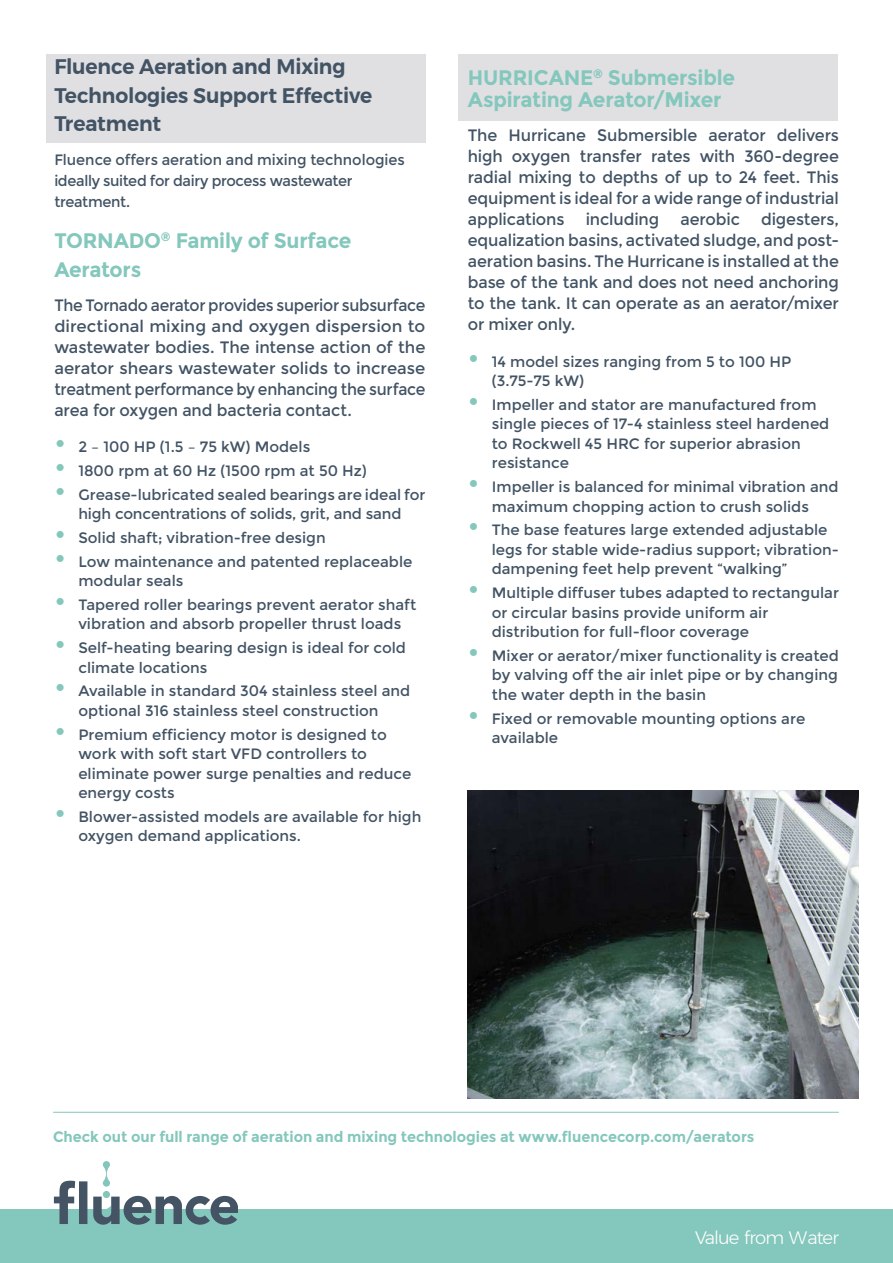
<style>
.page{position:relative;width:893px;height:1263px;background:#fff}
.page>*{position:absolute;margin:0;border:0;box-sizing:border-box;transform-origin:0 0}
.t1{font:700 21px/28.5px "Montserrat";letter-spacing:-.01em;color:#84c7bc}
.t2{font:600 21px/28.5px "Montserrat";letter-spacing:-.01em;color:#425364}
.t3{font:300 18px "Montserrat";letter-spacing:-.05em;color:#fff}
.t4{font:16.5px/21px "Montserrat";letter-spacing:-.01em;color:#425364;text-align:justify}
.t5{font:16.5px/21px "Montserrat";letter-spacing:-.01em;color:#425364;text-align:justify;scale:.94 1}
.t6{font:15px/19.5px "Montserrat";color:#425364}
.t7{font:700 15px "Montserrat";color:#84c7bc}
.s1{font-size:27px;color:#84c7bc}
</style>
<div class="page">
<div style="left:46px;top:54px;width:380px;height:88px;background:#e0e0e3"></div>
<div style="left:458px;top:54px;width:380px;height:66px;background:#e0e0e3"></div>
<hr style="left:53px;top:1112px;width:786px;height:1px;background:#84c7bc">
<img style="left:468px;top:791px;width:391px;height:307px">
<div style="left:0;top:1209px;width:893px;height:54px;background:#84c7bc"></div>
<svg style="left:54px;top:1161px;width:183px;height:63px"></svg>
<h1 class="t2" style="left:54px;top:53px;width:319px">Fluence Aeration and Mixing<br>Technologies Support Effective<br>Treatment</h1>
<p class="t6" style="left:54px;top:149px;width:352px;line-height:21px">Fluence offers aeration and mixing technologies ideally suited for dairy process wastewater treatment.</p>
<h1 class="t1" style="left:54px;top:227px;width:299px">TORNADO<sup>®</sup> Family of Surface<br>Aerators</h1>
<p class="t5" style="left:54px;top:294px;width:396px">The Tornado aerator provides superior subsurface directional mixing and oxygen dispersion to wastewater bodies. The intense action of the aerator shears wastewater solids to increase treatment performance by enhancing the surface area for oxygen and bacteria contact.</p>
<p class="t6" style="left:54px;top:437px;width:257px"><span class="s1">•</span> 2 – 100 HP (1.5 – 75 kW) Models</p>
<p class="t6" style="left:54px;top:461px;width:314px"><span class="s1">•</span> 1800 rpm at 60 Hz (1500 rpm at 50 Hz)</p>
<p class="t6" style="left:54px;top:485px;width:372px;text-align:center"><span class="s1">•</span> Grease-lubricated sealed bearings are ideal for high concentrations of solids, grit, and sand</p>
<p class="t6" style="left:54px;top:528px;width:273px"><span class="s1">•</span> Solid shaft; vibration-free design</p>
<p class="t6" style="left:78px;top:552px;width:336px;text-indent:-24px"><span class="s1">•</span> Low maintenance and patented replaceable modular seals</p>
<p class="t6" style="left:54px;top:595px;width:363px;text-align:center"><span class="s1">•</span> Tapered roller bearings prevent aerator shaft vibration and absorb propeller thrust loads</p>
<p class="t6" style="left:78px;top:638px;width:329px;text-indent:-24px"><span class="s1">•</span> Self-heating bearing design is ideal for cold climate locations</p>
<p class="t6" style="left:54px;top:682px;width:357px;text-align:center"><span class="s1">•</span> Available in standard 304 stainless steel and optional 316 stainless steel construction</p>
<p class="t6" style="left:78px;top:725px;width:334px;text-indent:-24px"><span class="s1">•</span> Premium efficiency motor is designed to work with soft start VFD controllers to eliminate power surge penalties and reduce energy costs</p>
<p class="t6" style="left:78px;top:807px;width:345px;text-indent:-24px"><span class="s1">•</span> Blower-assisted models are available for high oxygen demand applications.</p>
<h1 class="t1" style="left:468px;top:66px;width:269px;line-height:22.5px">HURRICANE<sup>®</sup> Submersible<br>Aspirating Aerator/Mixer</h1>
<p class="t4" style="left:468px;top:125px;width:373px">The Hurricane Submersible aerator delivers high oxygen transfer rates with 360-degree radial mixing to depths of up to 24 feet. This equipment is ideal for a wide range of industrial applications</p>
<p class="t4" style="left:468px;top:209px;width:373px;text-indent:293px">digesters, equalization basins, activated sludge, and post&shy;aeration basins. The Hurricane is installed at the base of the tank and does not need anchoring to the tank. It can operate as an aerator/mixer or mixer only.</p>
<p class="t6" style="left:492px;top:352px;width:301px;text-indent:-24px"><span class="s1">•</span> 14 model sizes ranging from 5 to 100 HP (3.75-75 kW)</p>
<p class="t6" style="left:492px;top:395px;width:339px;text-indent:-24px"><span class="s1">•</span> Impeller and stator are manufactured from single pieces of 17-4 stainless steel hardened to Rockwell 45 HRC for superior abrasion resistance</p>
<p class="t6" style="left:468px;top:477px;width:372px;text-align:center"><span class="s1">•</span> Impeller is balanced for minimal vibration and maximum chopping action to crush solids</p>
<p class="t6" style="left:492px;top:521px;width:349px;text-indent:-24px"><span class="s1">•</span> The base features large extended adjustable legs for stable wide-radius support; vibration&shy;dampening feet help prevent “walking”</p>
<p class="t6" style="left:492px;top:583px;width:349px;text-indent:-24px"><span class="s1">•</span> Multiple diffuser tubes adapted to rectangular or circular basins provide uniform air distribution for full-floor coverage</p>
<p class="t6" style="left:492px;top:646px;width:349px;text-align:justify;text-indent:-24px"><span class="s1">•</span> Mixer or aerator/mixer functionality is created by valving off the air inlet pipe or by changing the water depth in the basin</p>
<p class="t6" style="left:492px;top:709px;width:315px;text-indent:-24px"><span class="s1">•</span> Fixed or removable mounting options are available</p>
<p class="t4" style="left:586px;top:209px;width:75px">including</p>
<p class="t4" style="left:680px;top:209px;width:61px">aerobic</p>
<p class="t7" style="left:53px;top:1128px;width:703px">Check out our full range of aeration and mixing technologies at www.fluencecorp.com/aerators</p>
<p class="t3" style="left:695px;top:1224px;width:145px">Value from Water</p>
</div>
